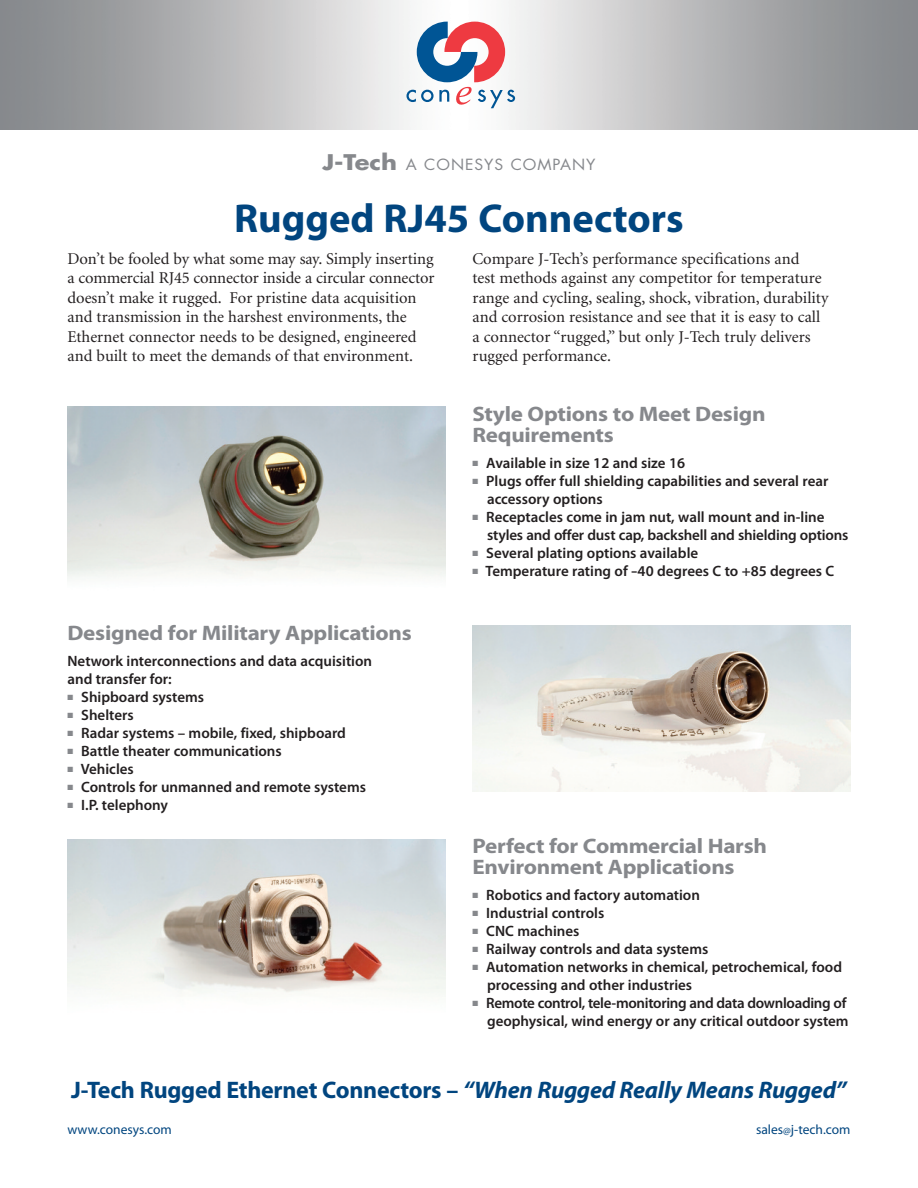
<style>
.page{position:relative;width:918px;height:1188px;background:#fff}
.page>*{position:absolute;margin:0;border:0;box-sizing:border-box;transform-origin:0 0}
.t1{font:700 40.5px "Myriad Pro";color:#01457f}
.t2{font:700 24px "Myriad Pro";letter-spacing:-.01em;color:#01457f}
.t3{font:700 21px/21px "Myriad Pro";letter-spacing:-.01em;color:#86888c;scale:1.1 1}
.t4{font:16.5px/19.5px "Minion";color:#231f20}
.t5{font:600 15px/18px "Myriad Pro";color:#231f20}
.t6{font:600 15px/18px "Myriad Pro";letter-spacing:-.02em;color:#231f20;text-align:right}
.t7{font:15px "Futura";letter-spacing:.06em;color:#86888c;scale:1.05 1}
.t8{font:13.5px "Myriad Pro";color:#01457f}
.s1{font-weight:700;font-size:21px}
.s2{color:#86888c}
.s3{font-style:italic}
.s4{font-size:10.5px}
</style>
<div class="page">
<img style="left:472px;top:626px;width:378px;height:166px">
<svg style="left:406px;top:22px;width:109px;height:86px"></svg>
<img style="left:68px;top:406px;width:377px;height:171px">
<img style="left:68px;top:839px;width:377px;height:155px">
<p class="t7" style="left:322px;top:158px;width:262px"><span class="s1">J-Tech</span> A CONESYS COMPANY</p>
<h1 class="t1" style="left:234px;top:203px;width:451px">Rugged RJ45 Connectors</h1>
<p class="t4" style="left:67px;top:250px;width:368px">Don’t be fooled by what some may say. Simply inserting a commercial RJ45 connector inside a circular connector doesn’t make it rugged. For pristine data acquisition and transmission in the harshest environments, the Ethernet connector needs to be designed, engineered and built to meet the demands of that environment.</p>
<h3 class="t3" style="left:68px;top:624px;width:315px">Designed for Military Applications</h3>
<p class="t5" style="left:67px;top:653px;width:306px">Network interconnections and data acquisition and transfer for:</p>
<p class="t5" style="left:68px;top:689px;width:138px"><span class="s2">■</span> Shipboard systems</p>
<p class="t5" style="left:68px;top:707px;width:68px"><span class="s2">■</span> Shelters</p>
<p class="t5" style="left:68px;top:725px;width:280px"><span class="s2">■</span> Radar systems – mobile, fixed, shipboard</p>
<p class="t5" style="left:68px;top:743px;width:216px"><span class="s2">■</span> Battle theater communications</p>
<p class="t5" style="left:68px;top:761px;width:68px"><span class="s2">■</span> Vehicles</p>
<p class="t5" style="left:68px;top:779px;width:300px"><span class="s2">■</span> Controls for unmanned and remote systems</p>
<p class="t5" style="left:68px;top:797px;width:102px"><span class="s2">■</span> I.P. telephony</p>
<p class="t4" style="left:472px;top:250px;width:358px">Compare J-Tech’s performance specifications and<br>test methods against any competitor for temperature range and cycling, sealing, shock, vibration, durability and corrosion resistance and see that it is easy to call a connector “rugged,” but only J-Tech truly delivers rugged performance.</p>
<h3 class="t3" style="left:472px;top:405px;width:268px">Style Options to Meet Design<br>Requirements</h3>
<p class="t5" style="left:472px;top:455px;width:214px"><span class="s2">■</span> Available in size 12 and size 16</p>
<p class="t5" style="left:487px;top:473px;width:343px;text-indent:-15px"><span class="s2">■</span> Plugs offer full shielding capabilities and several rear accessory options</p>
<p class="t5" style="left:487px;top:509px;width:363px;text-indent:-15px"><span class="s2">■</span> Receptacles come in jam nut, wall mount and in-line styles and offer dust cap, backshell and shielding options</p>
<p class="t5" style="left:472px;top:545px;width:227px"><span class="s2">■</span> Several plating options available</p>
<p class="t5" style="left:472px;top:563px;width:363px"><span class="s2">■</span> Temperature rating of -40 degrees C to +85 degrees C</p>
<h3 class="t3" style="left:472px;top:837px;width:269px">Perfect for Commercial Harsh<br>Environment Applications</h3>
<p class="t5" style="left:472px;top:887px;width:229px"><span class="s2">■</span> Robotics and factory automation</p>
<p class="t5" style="left:472px;top:905px;width:133px"><span class="s2">■</span> Industrial controls</p>
<p class="t5" style="left:472px;top:923px;width:108px"><span class="s2">■</span> CNC machines</p>
<p class="t5" style="left:472px;top:941px;width:237px"><span class="s2">■</span> Railway controls and data systems</p>
<p class="t5" style="left:487px;top:959px;width:357px;text-indent:-15px"><span class="s2">■</span> Automation networks in chemical, petrochemical, food processing and other industries</p>
<p class="t6" style="left:472px;top:995px;width:378px"><span class="s2">■</span> Remote control, tele-monitoring and data downloading of geophysical, wind energy or any critical outdoor system</p>
<h2 class="t2" style="left:71px;top:1081px;width:777px">J-Tech Rugged Ethernet Connectors – <span class="s3">“When Rugged Really Means Rugged”</span></h2>
<p class="t8" style="left:68px;top:1124px;width:106px">www.conesys.com</p>
<p class="t8" style="left:756px;top:1124px;width:96px">sales<span class="s4">@</span>j-tech.com</p>
</div>
